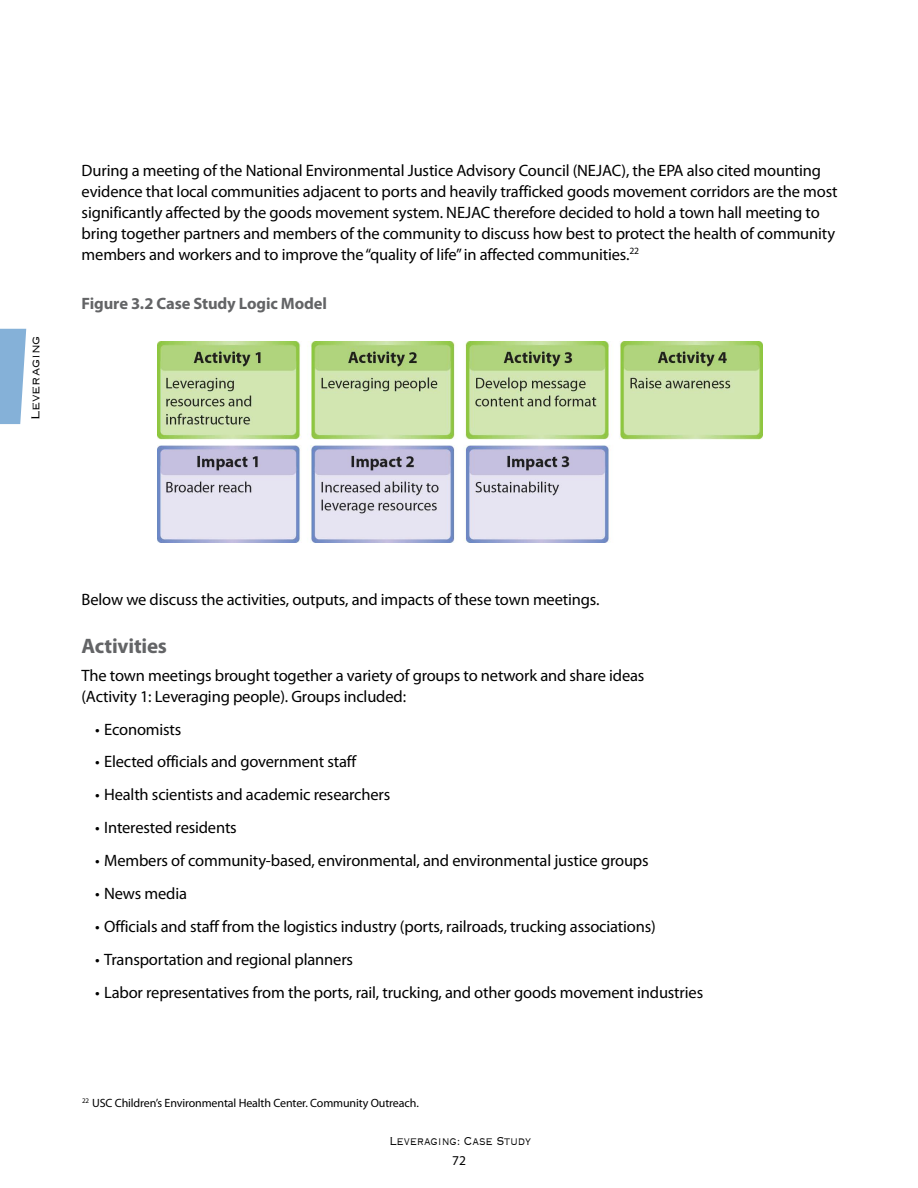
<style>
.page{position:relative;width:918px;height:1188px;background:#fff}
.page>*{position:absolute;margin:0;border:0;box-sizing:border-box;transform-origin:0 0}
.t1{font:700 21px "Myriad Pro";letter-spacing:-.01em;color:#636466}
.t2{font:16.5px/21px "Myriad Pro";letter-spacing:-.01em;color:#000}
.t3{font:700 16.5px "Myriad Pro";letter-spacing:-.01em;color:#636466}
.t4{font:300 15px "Copperplate";letter-spacing:-.01em;color:#000;scale:.8 1}
.t5{font:300 15px "Copperplate";letter-spacing:-.01em;color:#000}
.t6{font:13.5px "Myriad Pro";color:#000}
.t7{font:12px "Myriad Pro";letter-spacing:-.01em;color:#000}
</style>
<div class="page">
<svg style="left:0;top:329px;width:26px;height:95px;background:#91b9dc"></svg>
<img style="left:158px;top:342px;width:604px;height:201px">
<p class="t5" style="left:26px;top:420px;width:86px;rotate:-90deg">Leveraging</p>
<p class="t2" style="left:82px;top:160px;width:757px">During a meeting of the National Environmental Justice Advisory Council (NEJAC), the EPA also cited mounting evidence that local communities adjacent to ports and heavily trafficked goods movement corridors are the most significantly affected by the goods movement system. NEJAC therefore decided to hold a town hall meeting to bring together partners and members of the community to discuss how best to protect the health of community members and workers and to improve the “quality of life” in affected communities.<sup>22</sup></p>
<p class="t3" style="left:82px;top:293px;width:247px">Figure 3.2 Case Study Logic Model</p>
<p class="t2" style="left:82px;top:589px;width:519px">Below we discuss the activities, outputs, and impacts of these town meetings.</p>
<h3 class="t1" style="left:82px;top:632px;width:87px">Activities</h3>
<p class="t2" style="left:82px;top:664px;width:564px">The town meetings brought together a variety of groups to network and share ideas (Activity 1: Leveraging people). Groups included:</p>
<p class="t2" style="left:95px;top:718px;width:88px">• Economists</p>
<p class="t2" style="left:95px;top:751px;width:263px">• Elected officials and government staff</p>
<p class="t2" style="left:95px;top:784px;width:297px">• Health scientists and academic researchers</p>
<p class="t2" style="left:95px;top:817px;width:143px">• Interested residents</p>
<p class="t2" style="left:95px;top:850px;width:555px">• Members of community-based, environmental, and environmental justice groups</p>
<p class="t2" style="left:95px;top:883px;width:93px">• News media</p>
<p class="t2" style="left:95px;top:916px;width:562px">• Officials and staff from the logistics industry (ports, railroads, trucking associations)</p>
<p class="t2" style="left:95px;top:948px;width:259px">• Transportation and regional planners</p>
<p class="t2" style="left:95px;top:981px;width:610px">• Labor representatives from the ports, rail, trucking, and other goods movement industries</p>
<p class="t7" style="left:82px;top:1096px;width:338px"><sup>22</sup> USC Children’s Environmental Health Center. Community Outreach.</p>
<p class="t4" style="left:389px;top:1132px;width:179px">Leveraging: Case Study</p>
<p class="t6" style="left:452px;top:1153px;width:15px">72</p>
</div>
